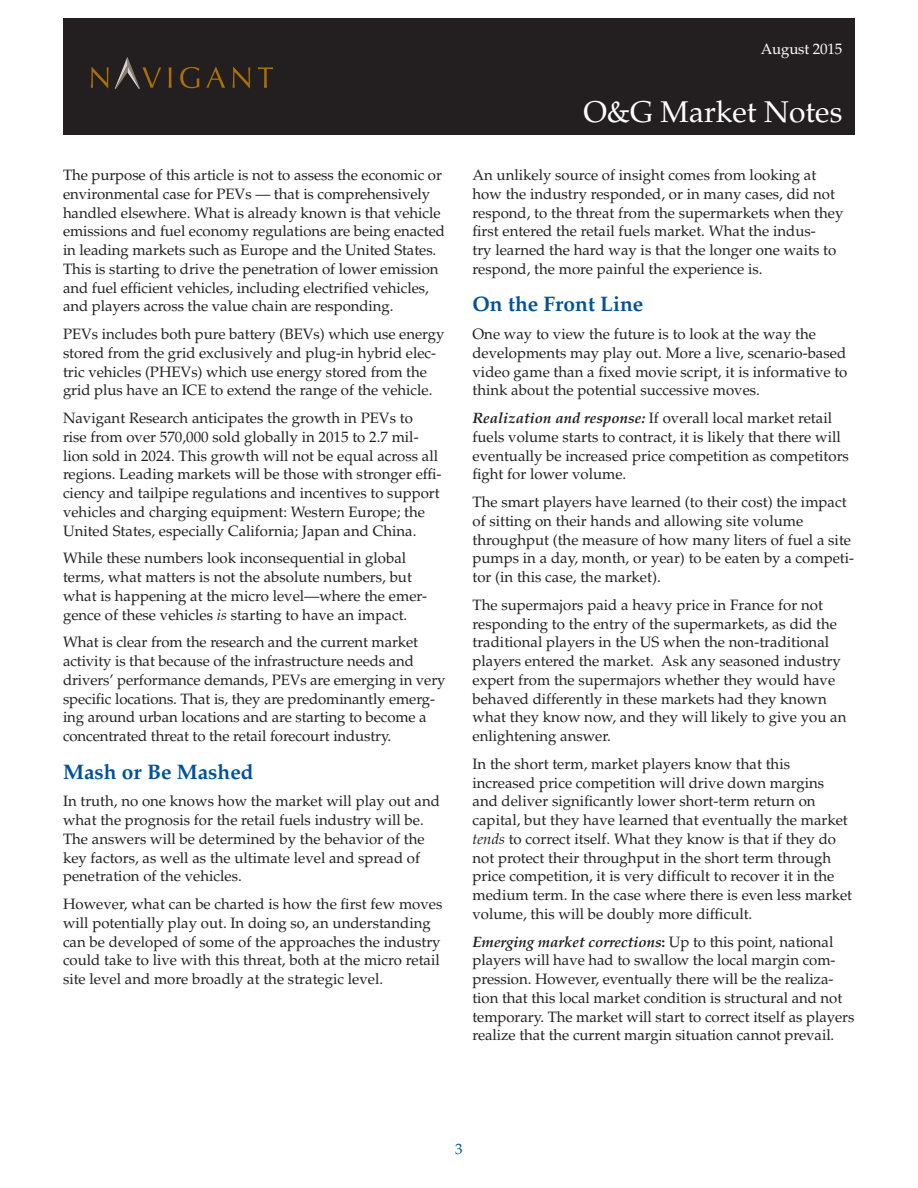
<style>
.page{position:relative;width:918px;height:1188px;background:#fff}
.page>*{position:absolute;margin:0;border:0;box-sizing:border-box;transform-origin:0 0}
.t1{font:30px "Palatino LT Std";color:#fff}
.Body_Headline{font:700 21px "Palatino LT Std";color:#01529a}
.Body{font:15px/18.8px "Palatino LT Std";color:#231f20}
.t2{font:15px "Palatino LT Std";letter-spacing:-.01em;color:#fff}
.Body-2{font:15px "Palatino LT Std";color:#01529a}
.s1{font-style:italic}
.s2{font-weight:700;font-style:italic}
.s3{font-weight:700}
</style>
<div class="page">
<div style="left:64px;top:18px;width:791px;height:116px;background:#231f20"></div>
<svg style="left:169px;top:67px;width:3px;height:21px"></svg>
<svg style="left:180px;top:67px;width:19px;height:21px"></svg>
<svg style="left:206px;top:67px;width:19px;height:21px"></svg>
<svg style="left:233px;top:67px;width:17px;height:21px"></svg>
<svg style="left:258px;top:67px;width:15px;height:21px"></svg>
<svg style="left:91px;top:67px;width:18px;height:21px"></svg>
<svg style="left:115px;top:57px;width:46px;height:32px"></svg>
<p class="Body" style="left:63px;top:166px;width:384px">The purpose of this article is not to assess the economic or environmental case for PEVs — that is comprehensively handled elsewhere. What is already known is that vehicle emissions and fuel economy regulations are being enacted in leading markets such as Europe and the United States.<br>This is starting to drive the penetration of lower emission and fuel efficient vehicles, including electrified vehicles, and players across the value chain are responding.</p>
<p class="Body" style="left:63px;top:325px;width:383px">PEVs includes both pure battery (BEVs) which use energy stored from the grid exclusively and plug-in hybrid elec&shy;tric vehicles (PHEVs) which use energy stored from the grid plus have an ICE to extend the range of the vehicle.</p>
<p class="Body" style="left:63px;top:409px;width:380px">Navigant Research anticipates the growth in PEVs to<br>rise from over 570,000 sold globally in 2015 to 2.7 mil&shy;lion sold in 2024. This growth will not be equal across all regions. Leading markets will be those with stronger effi&shy;ciency and tailpipe regulations and incentives to support vehicles and charging equipment: Western Europe; the United States, especially California; Japan and China.</p>
<p class="Body" style="left:63px;top:549px;width:366px">While these numbers look inconsequential in global terms, what matters is not the absolute numbers, but what is happening at the micro level—where the emer&shy;gence of these vehicles <span class="s1">is</span> starting to have an impact.</p>
<p class="Body" style="left:63px;top:633px;width:384px">What is clear from the research and the current market activity is that because of the infrastructure needs and drivers’ performance demands, PEVs are emerging in very specific locations. That is, they are predominantly emerg&shy;ing around urban locations and are starting to become a concentrated threat to the retail forecourt industry.</p>
<p class="Body_Headline" style="left:63px;top:759px;width:192px">Mash or Be Mashed</p>
<p class="Body" style="left:63px;top:792px;width:378px">In truth, no one knows how the market will play out and what the prognosis for the retail fuels industry will be.<br>The answers will be determined by the behavior of the key factors, as well as the ultimate level and spread of penetration of the vehicles.</p>
<p class="Body" style="left:63px;top:895px;width:381px">However, what can be charted is how the first few moves will potentially play out. In doing so, an understanding can be developed of some of the approaches the industry could take to live with this threat, both at the micro retail site level and more broadly at the strategic level.</p>
<p class="t2" style="left:761px;top:40px;width:83px">August 2015</p>
<h1 class="t1" style="left:583px;top:94px;width:261px">O&amp;G Market Notes</h1>
<p class="Body" style="left:472px;top:166px;width:372px">An unlikely source of insight comes from looking at how the industry responded, or in many cases, did not respond, to the threat from the supermarkets when they first entered the retail fuels market. What the indus-<br>try learned the hard way is that the longer one waits to respond, the more painful the experience is.</p>
<p class="Body_Headline" style="left:472px;top:292px;width:172px">On the Front Line</p>
<p class="Body" style="left:472px;top:325px;width:377px">One way to view the future is to look at the way the developments may play out. More a live, scenario-based video game than a fixed movie script, it is informative to think about the potential successive moves.</p>
<p class="Body" style="left:472px;top:409px;width:378px"><span class="s2">Realization and response:</span> If overall local market retail fuels volume starts to contract, it is likely that there will eventually be increased price competition as competitors fight for lower volume.</p>
<p class="Body" style="left:472px;top:493px;width:383px">The smart players have learned (to their cost) the impact of sitting on their hands and allowing site volume throughput (the measure of how many liters of fuel a site pumps in a day, month, or year) to be eaten by a competi&shy;tor (in this case, the market).</p>
<p class="Body" style="left:472px;top:596px;width:375px">The supermajors paid a heavy price in France for not responding to the entry of the supermarkets, as did the traditional players in the US when the non-traditional players entered the market. Ask any seasoned industry expert from the supermajors whether they would have behaved differently in these markets had they known what they know now, and they will likely to give you an enlightening answer.</p>
<p class="Body" style="left:472px;top:755px;width:381px">In the short term, market players know that this increased price competition will drive down margins and deliver significantly lower short-term return on capital, but they have learned that eventually the market <span class="s1">tends</span> to correct itself. What they know is that if they do not protect their throughput in the short term through price competition, it is very difficult to recover it in the medium term. In the case where there is even less market volume, this will be doubly more difficult.</p>
<p class="Body" style="left:472px;top:932px;width:383px"><span class="s2">Emerging market corrections</span><span class="s3">:</span> Up to this point, national players will have had to swallow the local margin com&shy;pression. However, eventually there will be the realiza&shy;tion that this local market condition is structural and not temporary. The market will start to correct itself as players realize that the current margin situation cannot prevail.</p>
<p class="Body-2" style="left:455px;top:1140px;width:9px">3</p>
</div>
